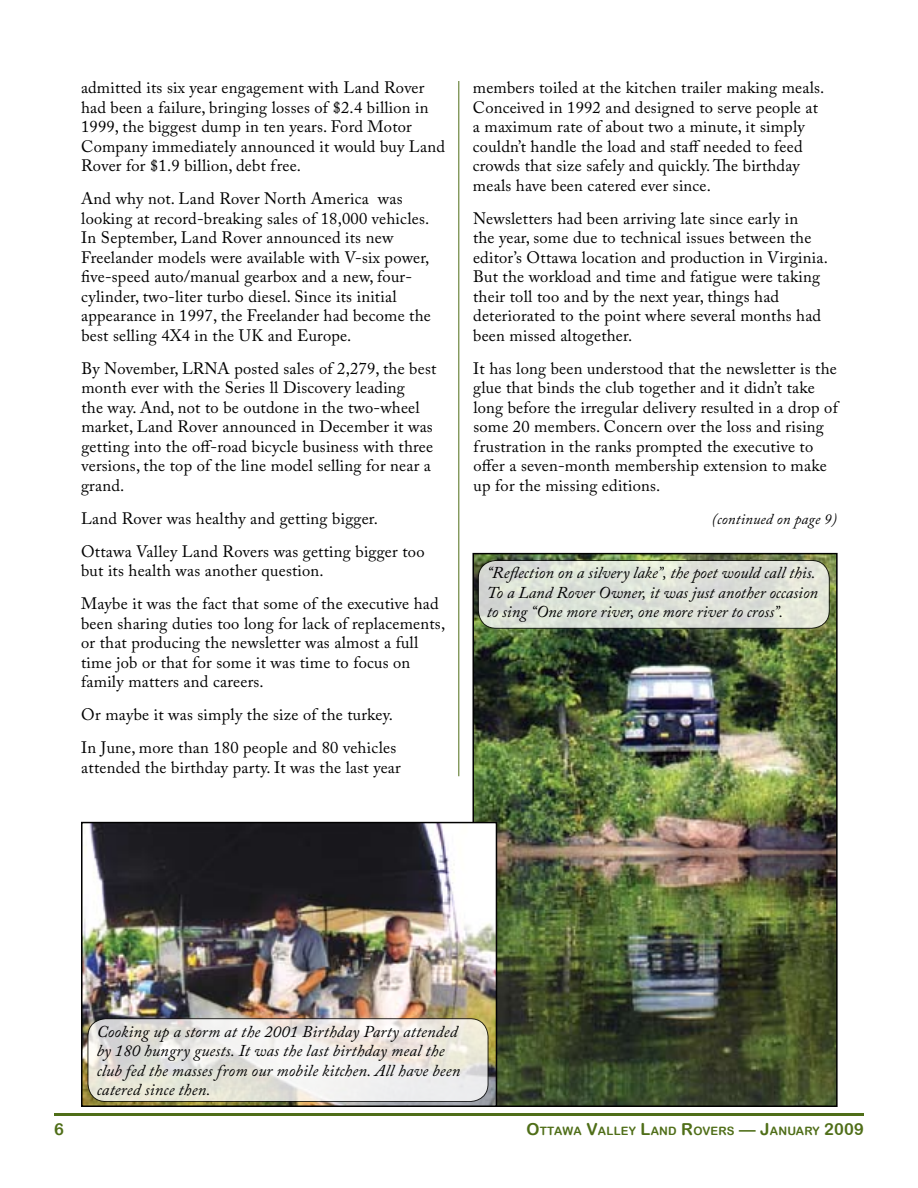
<style>
.page{position:relative;width:918px;height:1188px;background:#fff}
.page>*{position:absolute;margin:0;border:0;box-sizing:border-box;transform-origin:0 0}
.t1{font:16.5px/19.5px "Adobe Caslon Pro";letter-spacing:.015em;color:#000}
.t2{font:italic 16.5px/19.5px "Adobe Caslon Pro";letter-spacing:.01em;color:#000}
.t3{font:italic 15px "Adobe Caslon Pro";letter-spacing:.01em;color:#000}
.t4{font:11.55px "Arial Rounded MT Bold";letter-spacing:.02em;color:#4f6e18}
.s1{font-size:16.5px}
</style>
<div class="page">
<hr style="left:54px;top:1113px;width:810px;height:3px;background:#4f6e18">
<img style="left:475px;top:556px;width:360px;height:548px">
<div style="left:472px;top:553px;width:366px;height:554px;border:2px solid #000"></div>
<img style="left:84px;top:825px;width:410px;height:279px">
<div style="left:81px;top:822px;width:416px;height:285px;border:2px solid #000"></div>
<hr style="left:459px;top:81px;width:1px;height:695px;background:#4f6e18">
<svg style="left:88px;top:1019px;width:400px;height:83px"></svg>
<div style="left:88px;top:1018px;width:400px;height:84px;border:1px solid #000;border-radius:18px"></div>
<svg style="left:478px;top:560px;width:351px;height:68px;background:#dce0d7"></svg>
<div style="left:478px;top:560px;width:352px;height:68px;border:1px solid #000;border-radius:18px"></div>
<p class="t1" style="left:81px;top:78px;width:366px">admitted its six year engagement with Land Rover had been a failure, bringing losses of $2.4 billion in 1999, the biggest dump in ten years. Ford Motor Company immediately announced it would buy Land Rover for $1.9 billion, debt free.</p>
<p class="t1" style="left:81px;top:189px;width:351px">And why not. Land Rover North America was looking at record-breaking sales of 18,000 vehicles.<br>In September, Land Rover announced its new Freelander models were available with V-six power, five-speed auto/manual gearbox and a new, four&shy;cylinder, two-liter turbo diesel. Since its initial appearance in 1997, the Freelander had become the best selling 4X4 in the UK and Europe.</p>
<p class="t1" style="left:81px;top:358px;width:357px">By November, LRNA posted sales of 2,279, the best month ever with the Series ll Discovery leading<br>the way. And, not to be outdone in the two-wheel market, Land Rover announced in December it was getting into the off-road bicycle business with three versions, the top of the line model selling for near a grand.</p>
<p class="t1" style="left:81px;top:501px;width:345px;line-height:33px">Land Rover was healthy and getting bigger.<br>Ottawa Valley Land Rovers was getting bigger too</p>
<p class="t1" style="left:81px;top:554px;width:359px;line-height:33px">but its health was another question.<br>Maybe it was the fact that some of the executive had</p>
<p class="t1" style="left:81px;top:613px;width:366px">been sharing duties too long for lack of replacements, or that producing the newsletter was almost a full time job or that for some it was time to focus on family matters and careers.</p>
<p class="t1" style="left:81px;top:698px;width:316px;line-height:33px">Or maybe it was simply the size of the turkey.<br>In June, more than 180 people and 80 vehicles</p>
<p class="t1" style="left:81px;top:757px;width:321px">attended the birthday party. It was the last year</p>
<p class="t1" style="left:473px;top:78px;width:353px">members toiled at the kitchen trailer making meals.<br>Conceived in 1992 and designed to serve people at a maximum rate of about two a minute, it simply couldn’t handle the load and staff needed to feed crowds that size safely and quickly.The birthday meals have been catered ever since.</p>
<p class="t1" style="left:473px;top:208px;width:356px">Newsletters had been arriving late since early in<br>the year, some due to technical issues between the editor’s Ottawa location and production in Virginia.<br>But the workload and time and fatigue were taking their toll too and by the next year, things had deteriorated to the point where several months had been missed altogether.</p>
<p class="t1" style="left:473px;top:358px;width:366px">It has long been understood that the newsletter is the glue that binds the club together and it didn’t take long before the irregular delivery resulted in a drop of some 20 members. Concern over the loss and rising frustration in the ranks prompted the executive to offer a seven-month membership extension to make up for the missing editions.</p>
<p class="t3" style="left:712px;top:510px;width:127px">(continued on page 9)</p>
<p class="t2" style="left:487px;top:563px;width:333px">“Reflection on a silvery lake”, the poet would call this.<br>To a Land Rover Owner, it was just another occasion to sing “One more river, one more river to cross”.</p>
<p class="t2" style="left:97px;top:1021px;width:365px">Cooking up a storm at the 2001 Birthday Party attended by 180 hungry guests. It was the last birthday meal the club fed the masses from our mobile kitchen. All have been catered since then.</p>
<p class="t4" style="left:527px;top:1124px;width:339px"><span class="s1">O</span>TTAWA <span class="s1">V</span>ALLEY <span class="s1">L</span>AND <span class="s1">R</span>OVERS <span class="s1">— J</span>ANUARY <span class="s1">2009</span></p>
</div>
